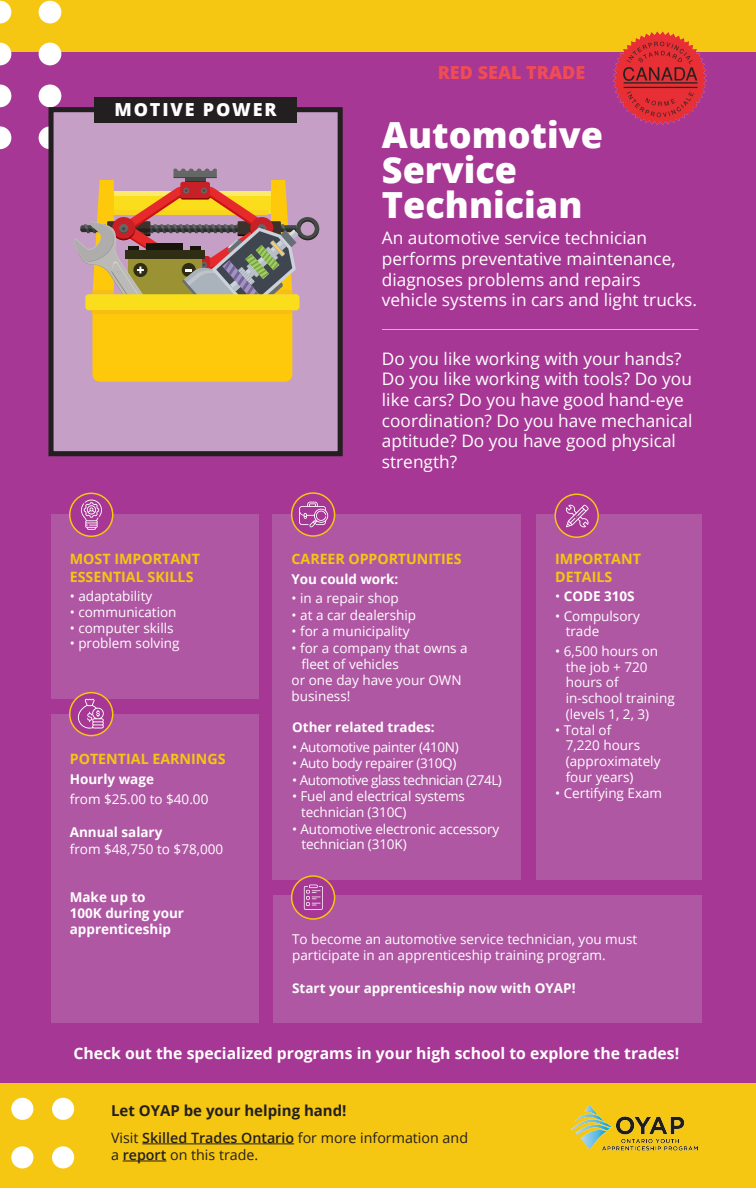
<style>
.page{position:relative;width:756px;height:1188px;background:#a73794}
.page>*{position:absolute;margin:0;border:0;box-sizing:border-box;transform-origin:0 0}
.t1{font:800 36px/35.2px "Open Sans";color:#fff}
.t2{font:800 18px "Open Sans";color:#ef4c56}
.t3{font:800 18px "Open Sans";letter-spacing:.1em;color:#fff}
.t4{font:17.25px/20.7px "Open Sans";color:#fff}
.t5{font:700 15.75px "Open Sans";color:#fff}
.t6{font:700 15px "Open Sans";color:#231f20}
.t7{font:700 14.25px/17.2px "Open Sans";color:#f5c612}
.t8{font:14.25px/17.1px "Open Sans";color:#231f20}
.t9{font:13.5px/15.8px "Open Sans";color:#fff}
.t10{font:700 13.5px/15.8px "Open Sans";color:#fff}
.t11{font:13.5px "Open Sans";letter-spacing:-.025em;color:#fff}
.t12{font:13.5px "Open Sans";letter-spacing:-.035em;color:#fff}
.s1{font-weight:400}
.s2{font-weight:600}
</style>
<div class="page">
<div style="left:0;top:0;width:756px;height:52px;background:#f5c612"></div>
<hr style="left:382px;top:329px;width:316px;height:1px;background:#f5c612">
<div style="left:51px;top:515px;width:207px;height:184px;background:#b057a3"></div>
<div style="left:51px;top:714px;width:207px;height:309px;background:#b057a3"></div>
<div style="left:273px;top:895px;width:429px;height:128px;background:#b057a3"></div>
<div style="left:273px;top:515px;width:248px;height:365px;background:#b057a3"></div>
<div style="left:536px;top:515px;width:166px;height:365px;background:#b057a3"></div>
<img style="left:613px;top:32px;width:93px;height:93px">
<div style="left:70px;top:693px;width:43px;height:43px;background:#a73794;border-radius:50%"></div>
<div style="left:69px;top:692px;width:44px;height:44px;border:2px solid #f5c612;border-radius:50%"></div>
<svg style="left:78px;top:699px;width:26px;height:30px"></svg>
<svg style="left:292px;top:493px;width:43px;height:43px"></svg>
<div style="left:291px;top:492px;width:44px;height:45px;border:2px solid #f5c612;border-radius:50%"></div>
<svg style="left:299px;top:502px;width:29px;height:26px"></svg>
<div style="left:70px;top:493px;width:43px;height:43px;background:#a73794;border-radius:50%"></div>
<div style="left:69px;top:493px;width:44px;height:44px;border:2px solid #f5c612;border-radius:50%"></div>
<svg style="left:81px;top:500px;width:21px;height:30px"></svg>
<div style="left:555px;top:494px;width:43px;height:43px;background:#a73794;border-radius:50%"></div>
<div style="left:554px;top:494px;width:45px;height:44px;border:2px solid #f5c612;border-radius:50%"></div>
<svg style="left:566px;top:505px;width:23px;height:22px"></svg>
<div style="left:292px;top:876px;width:43px;height:43px;background:#a73794;border-radius:50%"></div>
<div style="left:291px;top:875px;width:44px;height:45px;border:2px solid #f5c612;border-radius:50%"></div>
<svg style="left:304px;top:885px;width:19px;height:25px"></svg>
<div style="left:0;top:1083px;width:756px;height:105px;background:#f5c612"></div>
<div style="left:11px;top:1146px;width:22px;height:22px;background:#fff;border-radius:50%"></div>
<div style="left:11px;top:1098px;width:22px;height:22px;background:#fff;border-radius:50%"></div>
<div style="left:52px;top:1146px;width:22px;height:22px;background:#fff;border-radius:50%"></div>
<div style="left:52px;top:1098px;width:22px;height:22px;background:#fff;border-radius:50%"></div>
<img style="left:570px;top:1104px;width:127px;height:46px">
<hr style="left:142px;top:1144px;width:152px;height:1px;background:#231f20">
<hr style="left:123px;top:1161px;width:43px;height:1px;background:#231f20">
<svg style="left:0;top:1px;width:11px;height:22px"></svg>
<div style="left:39px;top:1px;width:22px;height:22px;background:#fff;border-radius:50%"></div>
<svg style="left:0;top:43px;width:11px;height:22px"></svg>
<div style="left:39px;top:43px;width:22px;height:22px;background:#fff;border-radius:50%"></div>
<svg style="left:0;top:85px;width:11px;height:22px"></svg>
<div style="left:39px;top:85px;width:22px;height:22px;background:#fff;border-radius:50%"></div>
<svg style="left:0;top:126px;width:11px;height:23px"></svg>
<div style="left:39px;top:126px;width:22px;height:23px;background:#fff;border-radius:50%"></div>
<div style="left:48px;top:107px;width:295px;height:349px;background:#c59fc6;border:5px solid #231f20"></div>
<div style="left:95px;top:97px;width:202px;height:25px;background:#231f20"></div>
<svg style="left:74px;top:169px;width:245px;height:213px"></svg>
<hr style="left:92px;top:310px;width:200px;height:4px;background:#f8be14">
<div style="left:167px;top:319px;width:51px;height:52px;background:#fec80b;border-radius:50%"></div>
<h2 class="t3" style="left:115px;top:96px;width:164px">MOTIVE POWER</h2>
<h2 class="t2" style="left:438px;top:58px;width:149px">RED SEAL TRADE</h2>
<h1 class="t1" style="left:382px;top:115px;width:223px">Automotive<br>Service<br>Technician</h1>
<p class="t4" style="left:382px;top:227px;width:317px">An automotive service technician performs preventative maintenance, diagnoses problems and repairs vehicle systems in cars and light trucks.</p>
<p class="t4" style="left:382px;top:348px;width:312px">Do you like working with your hands?<br>Do you like working with tools? Do you like cars? Do you have good hand-eye coordination? Do you have mechanical aptitude? Do you have good physical strength?</p>
<p class="t7" style="left:70px;top:550px;width:132px">MOST IMPORTANT<br>ESSENTIAL SKILLS</p>
<p class="t9" style="left:70px;top:588px;width:84px">• adaptability</p>
<p class="t9" style="left:70px;top:604px;width:108px">• communication</p>
<p class="t9" style="left:70px;top:619px;width:105px">• computer skills</p>
<p class="t9" style="left:70px;top:635px;width:111px">• problem solving</p>
<p class="t7" style="left:70px;top:750px;width:157px">POTENTIAL EARNINGS</p>
<p class="t10" style="left:70px;top:771px;width:86px">Hourly wage</p>
<p class="t9" style="left:70px;top:791px;width:140px">from $25.00 to $40.00</p>
<p class="t10" style="left:70px;top:824px;width:94px">Annual salary</p>
<p class="t9" style="left:70px;top:841px;width:155px">from $48,750 to $78,000</p>
<p class="t10" style="left:70px;top:889px;width:116px">Make up to<br>100K during your apprenticeship</p>
<p class="t7" style="left:292px;top:550px;width:171px">CAREER OPPORTUNITIES</p>
<p class="t10" style="left:292px;top:571px;width:108px">You could work:</p>
<p class="t9" style="left:292px;top:590px;width:109px">• in a repair shop</p>
<p class="t9" style="left:292px;top:607px;width:126px">• at a car dealership</p>
<p class="t9" style="left:292px;top:623px;width:119px">• for a municipality</p>
<p class="t9" style="left:292px;top:640px;width:178px">• for a company that owns a</p>
<p class="t9" style="left:301px;top:655px;width:99px">fleet of vehicles</p>
<p class="t9" style="left:292px;top:672px;width:171px">or one day have your OWN</p>
<p class="t9" style="left:292px;top:688px;width:60px">business!</p>
<p class="t10" style="left:292px;top:719px;width:144px">Other related trades:</p>
<p class="t11" style="left:292px;top:738px;width:168px">• Automotive painter (410N)</p>
<p class="t11" style="left:292px;top:754px;width:166px">• Auto body repairer (310Q)</p>
<p class="t12" style="left:292px;top:771px;width:211px">• Automotive glass technician (274L)</p>
<p class="t9" style="left:301px;top:788px;width:165px;text-indent:-9px">• Fuel and electrical systems technician (310C)</p>
<p class="t9" style="left:301px;top:821px;width:199px;text-indent:-9px">• Automotive electronic accessory technician (310K)</p>
<p class="t7" style="left:555px;top:550px;width:87px">IMPORTANT<br>DETAILS</p>
<p class="t10" style="left:555px;top:588px;width:81px"><span class="s1">•</span> CODE 310S</p>
<p class="t9" style="left:566px;top:607px;width:76px;text-indent:-11px">• Compulsory trade</p>
<p class="t9" style="left:566px;top:643px;width:111px;text-indent:-11px">• 6,500 hours on the job + 720 hours of in-school training (levels 1, 2, 3)</p>
<p class="t9" style="left:566px;top:721px;width:96px;text-indent:-11px">• Total of<br>7,220 hours (approximately four years)</p>
<p class="t9" style="left:555px;top:784px;width:109px">• Certifying Exam</p>
<p class="t9" style="left:292px;top:931px;width:347px">To become an automotive service technician, you must participate in an apprenticeship training program.</p>
<p class="t10" style="left:292px;top:980px;width:285px">Start your apprenticeship now with OYAP!</p>
<p class="t5" style="left:73px;top:1042px;width:607px">Check out the specialized programs in your high school to explore the trades!</p>
<p class="t6" style="left:111px;top:1100px;width:237px">Let OYAP be your helping hand!</p>
<p class="t8" style="left:111px;top:1129px;width:358px">Visit <span class="s2">Skilled Trades Ontario</span> for more information and a <span class="s2">report</span> on this trade.</p>
</div>
